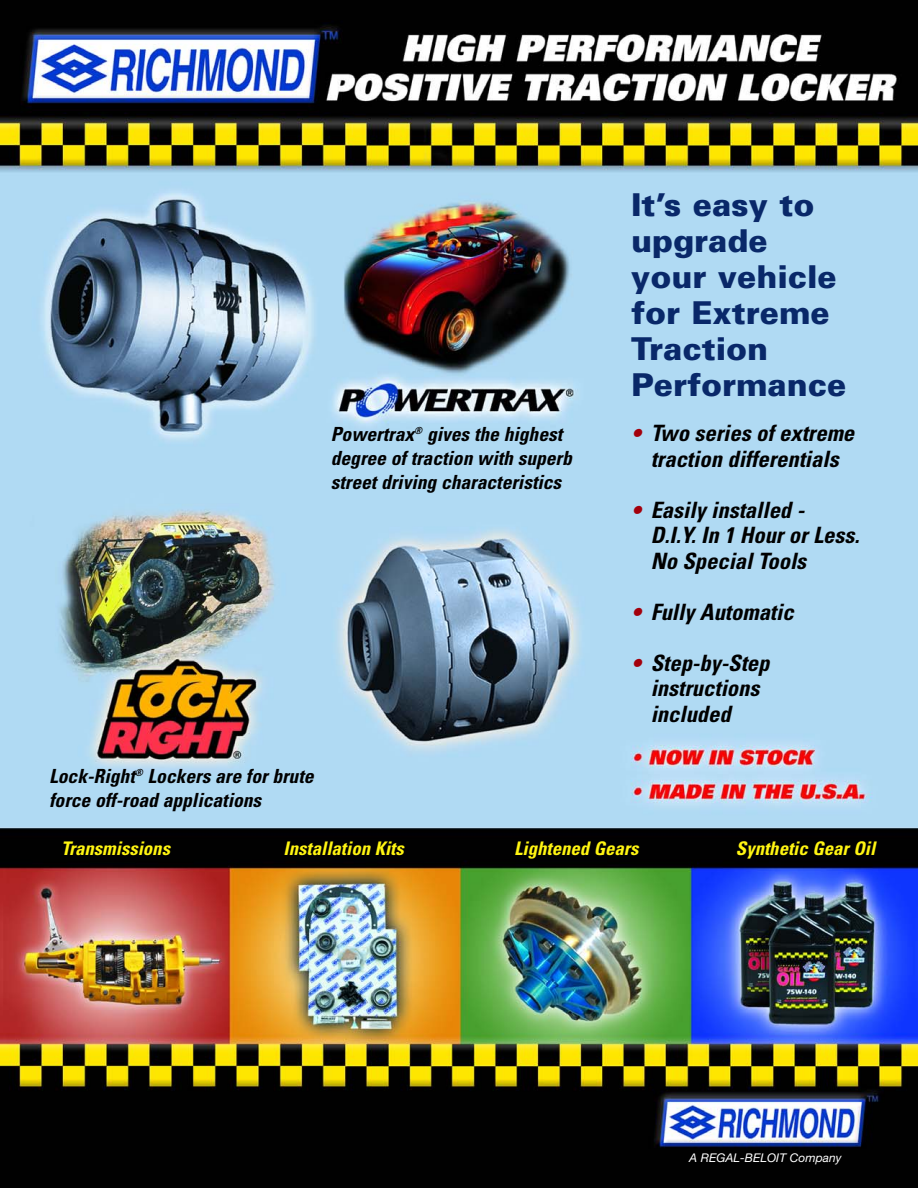
<style>
.page{position:relative;width:918px;height:1188px;background:#fff}
.page>*{position:absolute;margin:0;border:0;box-sizing:border-box;transform-origin:0 0}
.t1{font:900 31.5px/36px "Univers";color:#092869}
.t2{font:italic 700 condensed 22.5px/25.5px "Univers";color:#000}
.t3{font:italic 700 condensed 19.5px/24px "Univers";color:#000}
.t4{font:italic 700 condensed 18.75px "Univers";color:#fff512}
.t5{font:italic 12px "Helvetica Neue";color:#fff}
.s1{font-weight:900;font-stretch:normal;color:#a3000c}
</style>
<div class="page">
<img style="left:0;top:0;width:918px;height:1188px">
<p class="t3" style="left:331px;top:424px;width:243px">Powertrax<sup>®</sup> gives the highest degree of traction with superb street driving characteristics</p>
<p class="t3" style="left:49px;top:766px;width:266px">Lock-Right<sup>®</sup> Lockers are for brute force off-road applications</p>
<h1 class="t1" style="left:631px;top:190px;width:217px">It’s easy to upgrade your vehicle for Extreme<br>Traction<br>Performance</h1>
<p class="t2" style="left:631px;top:423px;width:225px;text-align:center"><span class="s1">•</span> Two series of extreme traction differentials</p>
<p class="t2" style="left:651px;top:500px;width:210px;text-indent:-20px"><span class="s1">•</span> Easily installed -<br>D.I.Y. In 1 Hour or Less.<br>No Special Tools</p>
<p class="t2" style="left:631px;top:602px;width:164px"><span class="s1">•</span> Fully Automatic</p>
<p class="t2" style="left:651px;top:653px;width:120px;text-indent:-20px"><span class="s1">•</span> Step-by-Step instructions included</p>
<p class="t4" style="left:61px;top:842px;width:110px">Transmissions</p>
<p class="t4" style="left:284px;top:842px;width:122px">Installation Kits</p>
<p class="t4" style="left:514px;top:842px;width:126px">Lightened Gears</p>
<p class="t4" style="left:736px;top:842px;width:141px">Synthetic Gear Oil</p>
<p class="t5" style="left:689px;top:1154px;width:154px">A REGAL-BELOIT Company</p>
</div>
